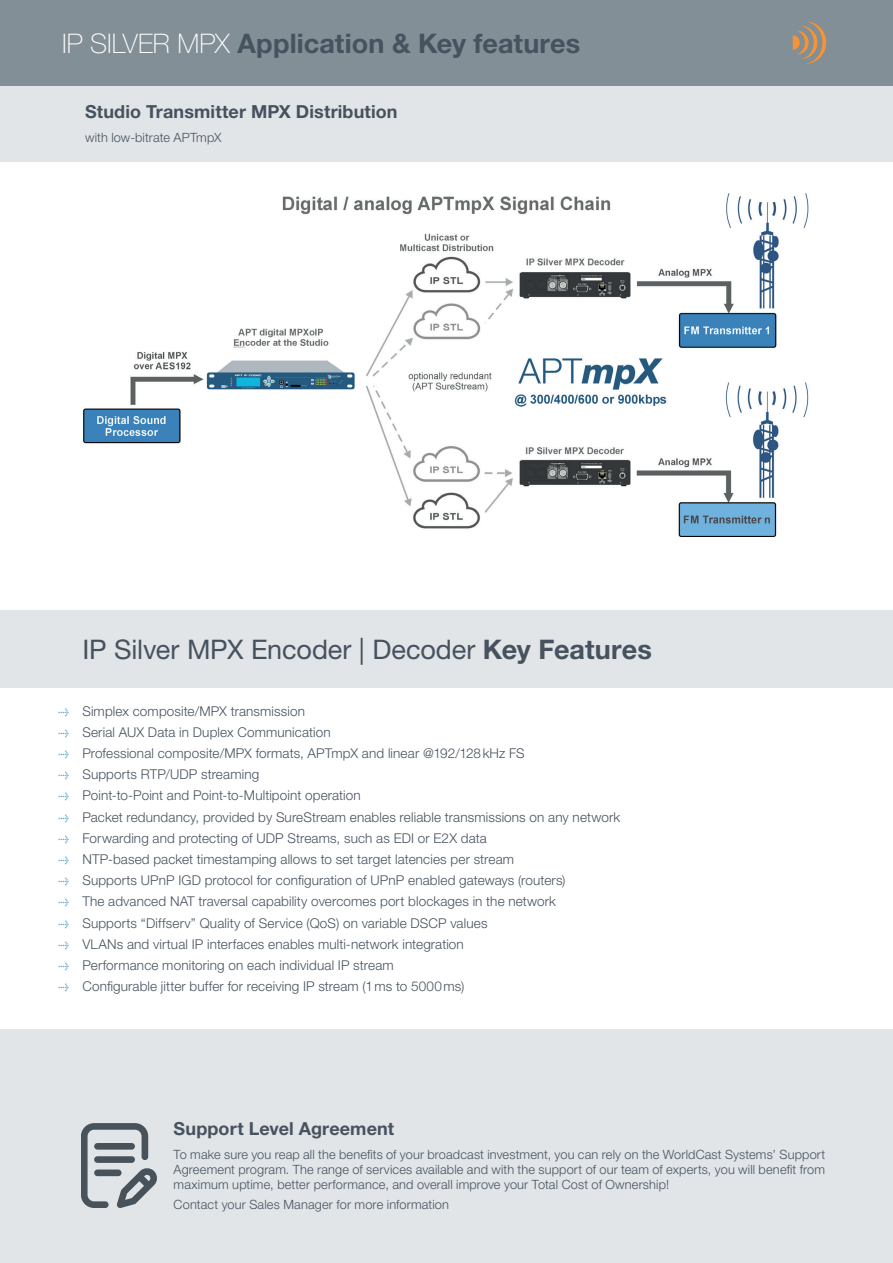
<style>
.page{position:relative;width:893px;height:1263px;background:#fff}
.page>*{position:absolute;margin:0;border:0;box-sizing:border-box;transform-origin:0 0}
.t1{font:27px "Helvetica Neue LT Pro";letter-spacing:-.005em;color:#47525f}
.t2{font:700 27px "Helvetica Neue LT Pro";letter-spacing:.005em;color:#47525f}
.t3{font:700 18px "Helvetica Neue LT Pro";letter-spacing:.005em;color:#47525f}
.t4{font:300 13.5px "Helvetica Neue LT Pro";letter-spacing:.01em;color:#47525f}
.t5{font:300 12.75px/15.3px "Helvetica Neue LT Pro";letter-spacing:.01em;color:#47525f;text-align:justify}
.s1{font-weight:100;color:#fff}
.s2{font-weight:700}
.s3{font-family:"Meta Serif OT";font-weight:700;color:#5aa3cf}
</style>
<div class="page">
<div style="left:0;top:84px;width:893px;height:78px;background:#e1e5e8"></div>
<div style="left:0;top:0;width:893px;height:85px;background:#828f96"></div>
<div style="left:0;top:610px;width:893px;height:78px;background:#e1e5e8"></div>
<svg style="left:793px;top:21px;width:33px;height:43px"></svg>
<div style="left:0;top:1029px;width:893px;height:234px;background:#e1e5e8"></div>
<svg style="left:81px;top:1123px;width:76px;height:85px"></svg>
<div style="left:94px;top:1143px;width:41px;height:6px;background:#47525b;border-radius:3px"></div>
<img style="left:83px;top:193px;width:726px;height:343px">
<h1 class="t2" style="left:62px;top:27px;width:520px"><span class="s1">IP SILVER MPX</span> Application &amp; Key features</h1>
<h2 class="t3" style="left:85px;top:100px;width:314px">Studio Transmitter MPX Distribution</h2>
<p class="t5" style="left:85px;top:129px;width:138px">with low-bitrate APTmpX</p>
<h1 class="t1" style="left:83px;top:633px;width:571px">IP Silver MPX Encoder | Decoder <span class="s2">Key Features</span></h1>
<p class="t4" style="left:58px;top:702px;width:248px"><span class="s3">→</span> Simplex composite/MPX transmission</p>
<p class="t4" style="left:58px;top:724px;width:274px"><span class="s3">→</span> Serial AUX Data in Duplex Communication</p>
<p class="t4" style="left:58px;top:745px;width:468px"><span class="s3">→</span> Professional composite/MPX formats, APTmpX and linear @192/128kHz FS</p>
<p class="t4" style="left:58px;top:766px;width:203px"><span class="s3">→</span> Supports RTP/UDP streaming</p>
<p class="t4" style="left:58px;top:787px;width:304px"><span class="s3">→</span> Point-to-Point and Point-to-Multipoint operation</p>
<p class="t4" style="left:58px;top:808px;width:564px"><span class="s3">→</span> Packet redundancy, provided by SureStream enables reliable transmissions on any network</p>
<p class="t4" style="left:58px;top:830px;width:430px"><span class="s3">→</span> Forwarding and protecting of UDP Streams, such as EDI or E2X data</p>
<p class="t4" style="left:58px;top:851px;width:458px"><span class="s3">→</span> NTP-based packet timestamping allows to set target latencies per stream</p>
<p class="t4" style="left:58px;top:872px;width:509px"><span class="s3">→</span> Supports UPnP IGD protocol for configuration of UPnP enabled gateways (routers)</p>
<p class="t4" style="left:58px;top:893px;width:499px"><span class="s3">→</span> The advanced NAT traversal capability overcomes port blockages in the network</p>
<p class="t4" style="left:58px;top:915px;width:431px"><span class="s3">→</span> Supports “Diffserv” Quality of Service (QoS) on variable DSCP values</p>
<p class="t4" style="left:58px;top:936px;width:407px"><span class="s3">→</span> VLANs and virtual IP interfaces enables multi-network integration</p>
<p class="t4" style="left:58px;top:957px;width:337px"><span class="s3">→</span> Performance monitoring on each individual IP stream</p>
<p class="t4" style="left:58px;top:978px;width:408px"><span class="s3">→</span> Configurable jitter buffer for receiving IP stream (1ms to 5000ms)</p>
<h2 class="t3" style="left:174px;top:1117px;width:222px">Support Level Agreement</h2>
<p class="t5" style="left:174px;top:1146px;width:653px">To make sure you reap all the benefits of your broadcast investment, you can rely on the WorldCast Systems’ Support Agreement program. The range of services available and with the support of our team of experts, you will benefit from maximum uptime, better performance, and overall improve your Total Cost of Ownership!</p>
<p class="t5" style="left:174px;top:1196px;width:277px">Contact your Sales Manager for more information</p>
</div>
